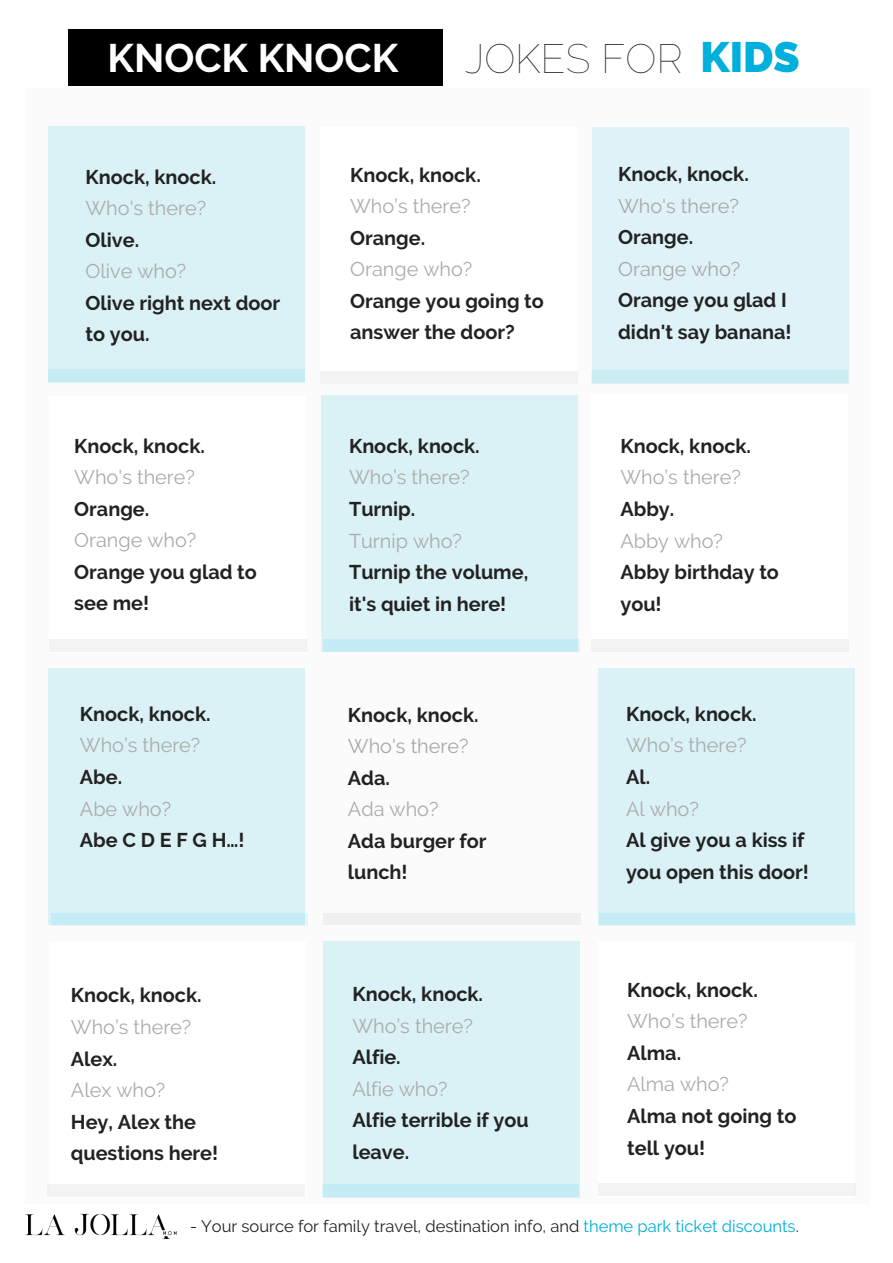
<style>
.page{position:relative;width:893px;height:1263px;background:#fff}
.page>*{position:absolute;margin:0;border:0;box-sizing:border-box;transform-origin:0 0}
.t1{font:100 40.8px "Raleway";color:#222}
.t2{font:700 39.75px "Raleway";color:#fff}
.t3{font:700 19.8px/31.5px "Raleway";color:#222}
.t4{font:19.8px "Raleway";color:#ababab}
.t5{font:19.8px "Raleway";color:#a8a8a8}
.t6{font:16.5px "Raleway";color:#222}
.s1{font-weight:800;font-size:42.3px;color:#00afdb}
.s2{color:#00afdb}
</style>
<div class="page">
<div style="left:25px;top:88px;width:844px;height:1116px;background:#fbfbfb"></div>
<div style="left:48px;top:126px;width:257px;height:257px;background:#daf1f6"></div>
<div style="left:48px;top:369px;width:257px;height:13px;background:#c6edf3"></div>
<div style="left:598px;top:941px;width:257px;height:257px;background:#fff"></div>
<div style="left:51px;top:913px;width:256px;height:13px;background:#c5ecf4"></div>
<div style="left:599px;top:913px;width:257px;height:13px;background:#c5ecf4"></div>
<div style="left:592px;top:127px;width:257px;height:257px;background:#def2f7"></div>
<div style="left:591px;top:370px;width:257px;height:13px;background:#caeef4"></div>
<div style="left:321px;top:395px;width:257px;height:257px;background:#daf1f6"></div>
<div style="left:320px;top:127px;width:256px;height:257px;background:#fff"></div>
<div style="left:50px;top:396px;width:256px;height:257px;background:#fff"></div>
<div style="left:591px;top:394px;width:257px;height:257px;background:#fff"></div>
<div style="left:68px;top:29px;width:374px;height:57px;background:#000"></div>
<div style="left:48px;top:668px;width:257px;height:256px;background:#daf1f6"></div>
<div style="left:598px;top:668px;width:257px;height:256px;background:#daf1f6"></div>
<div style="left:320px;top:372px;width:257px;height:12px;background:#f3f3f3"></div>
<div style="left:591px;top:640px;width:258px;height:12px;background:#f3f3f3"></div>
<div style="left:50px;top:640px;width:257px;height:12px;background:#f3f3f3"></div>
<div style="left:50px;top:941px;width:256px;height:257px;background:#fff"></div>
<div style="left:47px;top:1184px;width:258px;height:13px;background:#f3f3f3"></div>
<div style="left:323px;top:941px;width:257px;height:257px;background:#daf1f6"></div>
<div style="left:323px;top:913px;width:258px;height:11px;background:#f0f0f0"></div>
<div style="left:598px;top:1183px;width:258px;height:13px;background:#f3f3f3"></div>
<img style="left:26px;top:1213px;width:151px;height:26px">
<h2 class="t2" style="left:107px;top:35px;width:292px">KNOCK KNOCK</h2>
<h1 class="t1" style="left:465px;top:35px;width:336px">JOKES FOR <span class="s1">KIDS</span></h1>
<p class="t3" style="left:86px;top:161px;width:132px">Knock, knock.</p>
<p class="t4" style="left:86px;top:197px;width:122px">Who's there?</p>
<p class="t3" style="left:86px;top:224px;width:55px">Olive.</p>
<p class="t4" style="left:86px;top:260px;width:102px">Olive who?</p>
<p class="t3" style="left:86px;top:287px;width:196px">Olive right next door to you.</p>
<p class="t3" style="left:74px;top:430px;width:132px">Knock, knock.</p>
<p class="t4" style="left:74px;top:466px;width:122px">Who's there?</p>
<p class="t3" style="left:74px;top:493px;width:76px">Orange.</p>
<p class="t4" style="left:74px;top:529px;width:124px">Orange who?</p>
<p class="t3" style="left:74px;top:556px;width:184px">Orange you glad to see me!</p>
<p class="t3" style="left:80px;top:698px;width:132px">Knock, knock.</p>
<p class="t4" style="left:80px;top:734px;width:122px">Who’s there?</p>
<p class="t3" style="left:80px;top:761px;width:44px">Abe.</p>
<p class="t4" style="left:80px;top:797px;width:93px">Abe who?</p>
<p class="t3" style="left:80px;top:824px;width:166px">Abe C D E F G H…!</p>
<p class="t3" style="left:71px;top:980px;width:132px">Knock, knock.</p>
<p class="t4" style="left:71px;top:1015px;width:122px">Who’s there?</p>
<p class="t3" style="left:71px;top:1043px;width:48px">Alex.</p>
<p class="t4" style="left:71px;top:1078px;width:96px">Alex who?</p>
<p class="t3" style="left:71px;top:1106px;width:149px">Hey, Alex the questions here!</p>
<p class="t3" style="left:350px;top:159px;width:132px">Knock, knock.</p>
<p class="t4" style="left:350px;top:195px;width:122px">Who’s there?</p>
<p class="t3" style="left:350px;top:222px;width:76px">Orange.</p>
<p class="t4" style="left:350px;top:258px;width:124px">Orange who?</p>
<p class="t3" style="left:350px;top:285px;width:195px">Orange you going to answer the door?</p>
<p class="t3" style="left:349px;top:430px;width:132px">Knock, knock.</p>
<p class="t4" style="left:349px;top:466px;width:122px">Who’s there?</p>
<p class="t3" style="left:349px;top:493px;width:68px">Turnip.</p>
<p class="t4" style="left:349px;top:529px;width:114px">Turnip who?</p>
<p class="t3" style="left:349px;top:556px;width:181px">Turnip the volume, it's quiet in here!</p>
<p class="t3" style="left:348px;top:699px;width:132px">Knock, knock.</p>
<p class="t5" style="left:348px;top:735px;width:122px">Who's there?</p>
<p class="t3" style="left:348px;top:762px;width:43px">Ada.</p>
<p class="t4" style="left:348px;top:798px;width:92px">Ada who?</p>
<p class="t3" style="left:348px;top:825px;width:140px">Ada burger for lunch!</p>
<p class="t3" style="left:352px;top:979px;width:132px">Knock, knock.</p>
<p class="t4" style="left:352px;top:1014px;width:122px">Who’s there?</p>
<p class="t3" style="left:352px;top:1042px;width:50px">Alfie.</p>
<p class="t4" style="left:352px;top:1077px;width:97px">Alfie who?</p>
<p class="t3" style="left:352px;top:1105px;width:178px">Alfie terrible if you leave.</p>
<p class="t3" style="left:618px;top:159px;width:132px">Knock, knock.</p>
<p class="t5" style="left:618px;top:194px;width:122px">Who's there?</p>
<p class="t3" style="left:618px;top:222px;width:76px">Orange.</p>
<p class="t5" style="left:618px;top:257px;width:124px">Orange who?</p>
<p class="t3" style="left:618px;top:285px;width:175px">Orange you glad I didn't say banana!</p>
<p class="t3" style="left:620px;top:430px;width:132px">Knock, knock.</p>
<p class="t4" style="left:620px;top:466px;width:122px">Who’s there?</p>
<p class="t3" style="left:620px;top:493px;width:55px">Abby.</p>
<p class="t4" style="left:620px;top:529px;width:104px">Abby who?</p>
<p class="t3" style="left:620px;top:556px;width:160px">Abby birthday to you!</p>
<p class="t3" style="left:626px;top:698px;width:132px">Knock, knock.</p>
<p class="t4" style="left:626px;top:734px;width:122px">Who’s there?</p>
<p class="t3" style="left:626px;top:761px;width:26px">Al.</p>
<p class="t4" style="left:626px;top:797px;width:74px">Al who?</p>
<p class="t3" style="left:626px;top:824px;width:184px">Al give you a kiss if you open this door!</p>
<p class="t3" style="left:627px;top:974px;width:132px">Knock, knock.</p>
<p class="t4" style="left:627px;top:1010px;width:122px">Who’s there?</p>
<p class="t3" style="left:627px;top:1037px;width:55px">Alma.</p>
<p class="t4" style="left:627px;top:1073px;width:103px">Alma who?</p>
<p class="t3" style="left:627px;top:1100px;width:171px">Alma not going to tell you!</p>
<p class="t6" style="left:190px;top:1216px;width:610px">- Your source for family travel, destination info, and <span class="s2">theme park ticket discounts</span>.</p>
</div>
